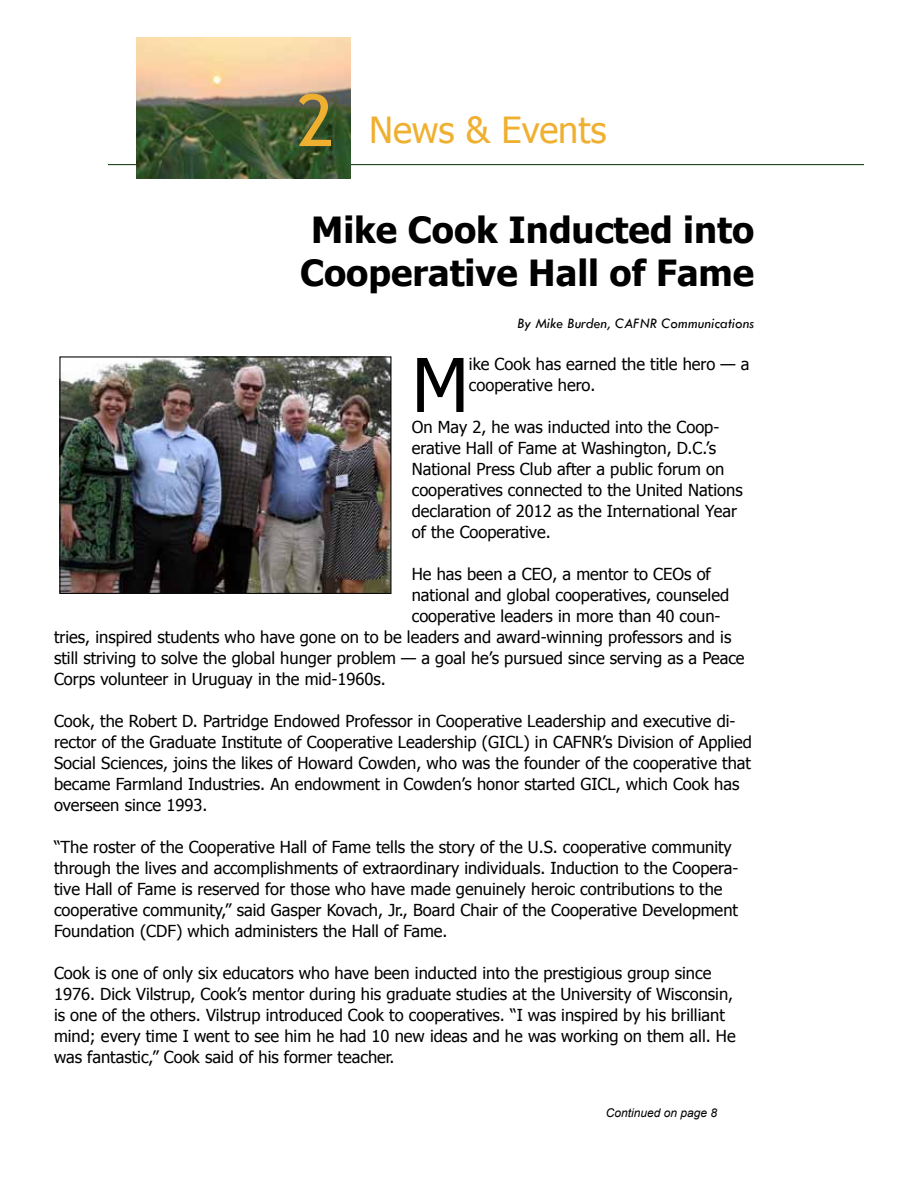
<style>
.page{position:relative;width:918px;height:1188px;background:#fff}
.page>*{position:absolute;margin:0;border:0;box-sizing:border-box;transform-origin:0 0}
.t1{font:74.25px "Tahoma";color:#000}
.t2{font:700 36px/43.2px "Tahoma";color:#000;text-align:center}
.t3{font:36px "Tahoma";color:#efb031}
.t4{font:16.5px/21px "Tahoma";color:#000}
.t5{font:italic 15px "Tw Cen";color:#000}
.t6{font:italic 12px "Arial";color:#000}
.s1{font-family:"Trebuchet MS";font-size:72px}
</style>
<div class="page">
<hr style="left:108px;top:164px;width:756px;height:1px;background:#032f02">
<img style="left:136px;top:38px;width:215px;height:140px">
<img style="left:61px;top:358px;width:329px;height:234px">
<div style="left:59px;top:356px;width:333px;height:238px;border:1px solid #090b0a"></div>
<h2 class="t3" style="left:297px;top:105px;width:311px"><span class="s1">2</span> News &amp; Events</h2>
<h2 class="t2" style="left:300px;top:206px;width:456px">Mike Cook Inducted into<br>Cooperative Hall of Fame</h2>
<p class="t5" style="left:517px;top:314px;width:239px">By Mike Burden, CAFNR Communications</p>
<h1 class="t1" style="left:412px;top:335px;width:59px">M</h1>
<p class="t4" style="left:469px;top:353px;width:282px">ike Cook has earned the title hero — a cooperative hero.</p>
<p class="t4" style="left:412px;top:416px;width:332px">On May 2, he was inducted into the Coop&shy;erative Hall of Fame at Washington, D.C.’s National Press Club after a public forum on cooperatives connected to the United Nations declaration of 2012 as the International Year of the Cooperative.</p>
<p class="t4" style="left:412px;top:563px;width:301px">He has been a CEO, a mentor to CEOs of</p>
<p class="t4" style="left:412px;top:584px;width:319px">national and global cooperatives, counseled</p>
<p class="t4" style="left:412px;top:605px;width:310px">cooperative leaders in more than 40 coun-</p>
<p class="t4" style="left:54px;top:626px;width:679px">tries, inspired students who have gone on to be leaders and award-winning professors and is</p>
<p class="t4" style="left:54px;top:647px;width:692px">still striving to solve the global hunger problem — a goal he’s pursued since serving as a Peace</p>
<p class="t4" style="left:54px;top:668px;width:333px">Corps volunteer in Uruguay in the mid-1960s.</p>
<p class="t4" style="left:54px;top:710px;width:699px">Cook, the Robert D. Partridge Endowed Professor in Cooperative Leadership and executive di&shy;rector of the Graduate Institute of Cooperative Leadership (GICL) in CAFNR’s Division of Applied Social Sciences, joins the likes of Howard Cowden, who was the founder of the cooperative that became Farmland Industries. An endowment in Cowden’s honor started GICL, which Cook has overseen since 1993.</p>
<p class="t4" style="left:54px;top:836px;width:686px">“The roster of the Cooperative Hall of Fame tells the story of the U.S. cooperative community through the lives and accomplishments of extraordinary individuals. Induction to the Coopera&shy;tive Hall of Fame is reserved for those who have made genuinely heroic contributions to the cooperative community,” said Gasper Kovach, Jr., Board Chair of the Cooperative Development Foundation (CDF) which administers the Hall of Fame.</p>
<p class="t4" style="left:54px;top:962px;width:683px">Cook is one of only six educators who have been inducted into the prestigious group since 1976. Dick Vilstrup, Cook’s mentor during his graduate studies at the University of Wisconsin, is one of the others. Vilstrup introduced Cook to cooperatives. “I was inspired by his brilliant mind; every time I went to see him he had 10 new ideas and he was working on them all. He was fantastic,” Cook said of his former teacher.</p>
<p class="t6" style="left:606px;top:1105px;width:113px">Continued on page 8</p>
</div>
